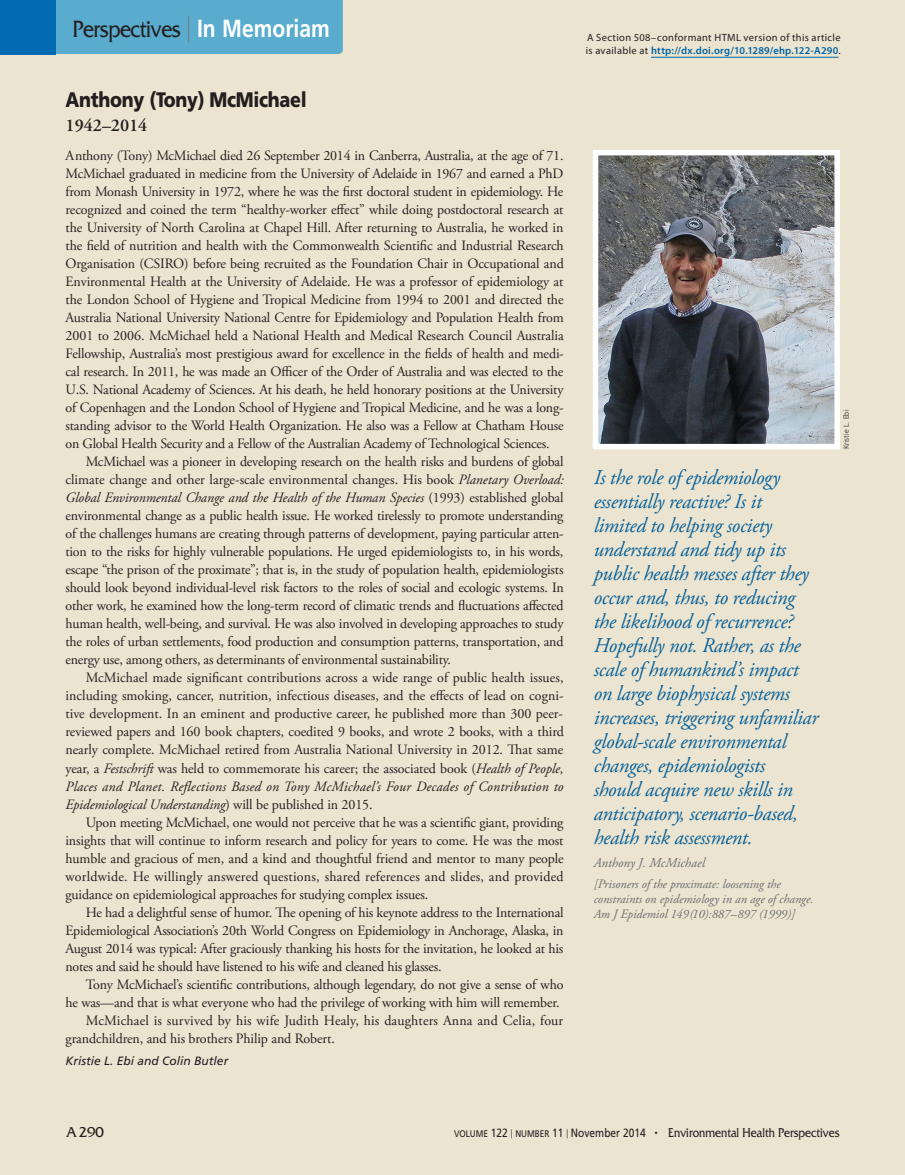
<style>
.page{position:relative;width:905px;height:1175px;background:#fff}
.page>*{position:absolute;margin:0;border:0;box-sizing:border-box;transform-origin:0 0}
.t1{font:24.75px "Friz Quadrata Std";letter-spacing:-.02em;color:#231f20;scale:.85 1}
.t2{font:italic 21px/24px "Adobe Garamond Pro";letter-spacing:-.015em;color:#09629a}
.t3{font:900 21px "Frutiger LT Std";letter-spacing:-.015em;color:#231f20;scale:.85 1}
.t4{font:600 18px "Adobe Garamond Pro";letter-spacing:-.005em;color:#231f20}
.t5{font:15px "Friz Quadrata Std";color:#231f20}
.t6{font:14.25px "Adobe Garamond Pro";letter-spacing:-.015em;color:#231f20}
.t7{font:14.25px "Adobe Garamond Pro";letter-spacing:.005em;color:#231f20}
.t8{font:14.25px "Adobe Garamond Pro";letter-spacing:.015em;color:#231f20}
.t9{font:italic 14.25px "Adobe Garamond Pro";letter-spacing:-.005em;color:#231f20}
.t10{font:italic 14.25px "Adobe Garamond Pro";letter-spacing:.015em;color:#231f20}
.t11{font:13.5px "Friz Quadrata Std";color:#231f20;scale:.85 1}
.t12{font:italic 13.5px "Adobe Garamond Pro";color:#6c6d70}
.t13{font:italic 12.75px/15px "Adobe Garamond Pro";color:#6c6d70}
.t14{font:italic 12px "Frutiger LT Std";color:#231f20}
.t15{font:10.5px/13.5px "Myriad Pro";letter-spacing:.035em;color:#231f20}
.t16{font:300 7.5px "Frutiger LT Std";letter-spacing:.005em;color:#231f20}
.s1{font-family:"Frutiger LT Std";font-weight:300;font-size:27px;color:#76787b}
.s2{font-family:"Frutiger LT Std";font-weight:700;color:#fff}
.s3{font-style:italic}
.s4{font-style:normal}
.s5{font-weight:600;color:#0062a3}
.s6{font-family:"Frutiger LT Std Roman SC800";font-size:9.6px}
.s7{font-family:"Frutiger LT Std";font-size:12px}
.s8{font-family:"Frutiger LT Std";font-weight:300;font-size:9px}
.s9{font-size:12px}
</style>
<div class="page">
<div style="left:0;top:0;width:904px;height:1174px;background:#ebe4d0"></div>
<div style="left:55px;top:0;width:288px;height:54px;background:#59accd"></div>
<div style="left:0;top:0;width:55px;height:54px;background:#006bb2"></div>
<img style="left:598px;top:156px;width:236px;height:287px">
<div style="left:592px;top:150px;width:248px;height:299px;border:5px solid #fff"></div>
<hr style="left:651px;top:57px;width:187px;height:1px;background:#0067aa">
<h1 class="t1" style="left:73px;top:15px;width:304px">Perspectives <span class="s1">|</span> <span class="s2">In Memoriam</span></h1>
<h2 class="t3" style="left:66px;top:87px;width:285px">Anthony (Tony) McMichael</h2>
<p class="t4" style="left:66px;top:115px;width:83px">1942–2014</p>
<p class="t6" style="left:66px;top:147px;width:499px">Anthony (Tony) McMichael died 26 September 2014 in Canberra, Australia, at the age of 71.</p>
<p class="t6" style="left:66px;top:165px;width:499px">McMichael graduated in medicine from the University of Adelaide in 1967 and earned a PhD</p>
<p class="t6" style="left:66px;top:183px;width:499px">from Monash University in 1972, where he was the first doctoral student in epidemiology. He</p>
<p class="t6" style="left:66px;top:201px;width:499px">recognized and coined the term “healthy-worker effect” while doing postdoctoral research at</p>
<p class="t6" style="left:66px;top:219px;width:499px">the University of North Carolina at Chapel Hill. After returning to Australia, he worked in</p>
<p class="t6" style="left:66px;top:237px;width:500px">the field of nutrition and health with the Commonwealth Scientific and Industrial Research</p>
<p class="t6" style="left:66px;top:255px;width:500px">Organisation (CSIRO) before being recruited as the Foundation Chair in Occupational and</p>
<p class="t6" style="left:66px;top:273px;width:499px">Environmental Health at the University of Adelaide. He was a professor of epidemiology at</p>
<p class="t6" style="left:66px;top:291px;width:499px">the London School of Hygiene and Tropical Medicine from 1994 to 2001 and directed the</p>
<p class="t6" style="left:66px;top:309px;width:500px">Australia National University National Centre for Epidemiology and Population Health from</p>
<p class="t6" style="left:66px;top:327px;width:499px">2001 to 2006. McMichael held a National Health and Medical Research Council Australia</p>
<p class="t6" style="left:66px;top:345px;width:499px">Fellowship, Australia’s most prestigious award for excellence in the fields of health and medi-</p>
<p class="t6" style="left:66px;top:363px;width:499px">cal research. In 2011, he was made an Officer of the Order of Australia and was elected to the</p>
<p class="t6" style="left:66px;top:381px;width:499px">U.S. National Academy of Sciences. At his death, he held honorary positions at the University</p>
<p class="t6" style="left:66px;top:399px;width:499px">of Copenhagen and the London School of Hygiene and Tropical Medicine, and he was a long-</p>
<p class="t6" style="left:66px;top:417px;width:499px">standing advisor to the World Health Organization. He also was a Fellow at Chatham House</p>
<p class="t6" style="left:66px;top:435px;width:485px">on Global Health Security and a Fellow of the Australian Academy of Technological Sciences.</p>
<p class="t6" style="left:86px;top:453px;width:479px">McMichael was a pioneer in developing research on the health risks and burdens of global</p>
<p class="t6" style="left:66px;top:471px;width:500px">climate change and other large-scale environmental changes. His book <span class="s3">Planetary Overload:</span></p>
<p class="t9" style="left:66px;top:489px;width:499px">Global Environmental Change and the Health of the Human Species <span class="s4">(1993) established global</span></p>
<p class="t6" style="left:66px;top:507px;width:499px">environmental change as a public health issue. He worked tirelessly to promote understanding</p>
<p class="t6" style="left:66px;top:525px;width:499px">of the challenges humans are creating through patterns of development, paying particular atten-</p>
<p class="t6" style="left:66px;top:543px;width:499px">tion to the risks for highly vulnerable populations. He urged epidemiologists to, in his words,</p>
<p class="t6" style="left:66px;top:561px;width:499px">escape “the prison of the proximate”; that is, in the study of population health, epidemiologists</p>
<p class="t6" style="left:66px;top:579px;width:500px">should look beyond individual-level risk factors to the roles of social and ecologic systems. In</p>
<p class="t6" style="left:66px;top:597px;width:499px">other work, he examined how the long-term record of climatic trends and fluctuations affected</p>
<p class="t6" style="left:66px;top:615px;width:499px">human health, well-being, and survival. He was also involved in developing approaches to study</p>
<p class="t6" style="left:66px;top:633px;width:499px">the roles of urban settlements, food production and consumption patterns, transportation, and</p>
<p class="t6" style="left:66px;top:651px;width:387px">energy use, among others, as determinants of environmental sustainability.</p>
<p class="t7" style="left:86px;top:669px;width:479px">McMichael made significant contributions across a wide range of public health issues,</p>
<p class="t7" style="left:66px;top:687px;width:499px">including smoking, cancer, nutrition, infectious diseases, and the effects of lead on cogni-</p>
<p class="t6" style="left:66px;top:705px;width:499px">tive development. In an eminent and productive career, he published more than 300 peer-</p>
<p class="t6" style="left:66px;top:723px;width:500px">reviewed papers and 160 book chapters, coedited 9 books, and wrote 2 books, with a third</p>
<p class="t6" style="left:66px;top:741px;width:499px">nearly complete. McMichael retired from Australia National University in 2012. That same</p>
<p class="t6" style="left:66px;top:759px;width:499px">year, a <span class="s3">Festschrift</span> was held to commemorate his career; the associated book (<span class="s3">Health of People,</span></p>
<p class="t10" style="left:66px;top:777px;width:499px">Places and Planet. Reflections Based on Tony McMichael’s Four Decades of Contribution to</p>
<p class="t9" style="left:66px;top:795px;width:309px">Epidemiological Understanding<span class="s4">) will be published in 2015.</span></p>
<p class="t6" style="left:86px;top:813px;width:479px">Upon meeting McMichael, one would not perceive that he was a scientific giant, providing</p>
<p class="t6" style="left:66px;top:831px;width:499px">insights that will continue to inform research and policy for years to come. He was the most</p>
<p class="t6" style="left:66px;top:849px;width:499px">humble and gracious of men, and a kind and thoughtful friend and mentor to many people</p>
<p class="t8" style="left:66px;top:867px;width:499px">worldwide. He willingly answered questions, shared references and slides, and provided</p>
<p class="t6" style="left:66px;top:885px;width:364px">guidance on epidemiological approaches for studying complex issues.</p>
<p class="t6" style="left:86px;top:903px;width:479px">He had a delightful sense of humor. The opening of his keynote address to the International</p>
<p class="t6" style="left:66px;top:921px;width:499px">Epidemiological Association’s 20th World Congress on Epidemiology in Anchorage, Alaska, in</p>
<p class="t6" style="left:66px;top:939px;width:499px">August 2014 was typical: After graciously thanking his hosts for the invitation, he looked at his</p>
<p class="t6" style="left:66px;top:957px;width:378px">notes and said he should have listened to his wife and cleaned his glasses.</p>
<p class="t6" style="left:86px;top:975px;width:479px">Tony McMichael’s scientific contributions, although legendary, do not give a sense of who</p>
<p class="t6" style="left:66px;top:993px;width:495px">he was—and that is what everyone who had the privilege of working with him will remember.</p>
<p class="t8" style="left:86px;top:1011px;width:479px">McMichael is survived by his wife Judith Healy, his daughters Anna and Celia, four</p>
<p class="t6" style="left:66px;top:1029px;width:271px">grandchildren, and his brothers Philip and Robert.</p>
<p class="t14" style="left:66px;top:1054px;width:164px">Kristie L. Ebi and Colin Butler</p>
<p class="t15" style="left:586px;top:30px;width:256px">A Section 508–conformant HTML version of this article is available at <span class="s5">http://dx.doi.org/10.1289/ehp.122-A290</span>.</p>
<p class="t2" style="left:593px;top:466px;width:226px">Is the role of epidemiology essentially reactive? Is it limited to helping society understand and tidy up its public health messes after they occur and, thus, to reducing the likelihood of recurrence?<br>Hopefully not. Rather, as the scale of humankind’s impact on large biophysical systems increases, triggering unfamiliar global-scale environmental changes, epidemiologists<br>should acquire new skills in anticipatory, scenario-based, health risk assessment.</p>
<p class="t12" style="left:593px;top:854px;width:113px">Anthony J. McMichael</p>
<p class="t13" style="left:593px;top:876px;width:221px">[Prisoners of the proximate: loosening the constraints on epidemiology in an age of change.<br>Am J Epidemiol 149(10):887–897 (1999)]</p>
<p class="t16" style="left:841px;top:449px;width:41px;rotate:-90deg">Kristie L. Ebi</p>
<p class="t5" style="left:66px;top:1124px;width:39px">A290</p>
<p class="t11" style="left:454px;top:1125px;width:455px"><span class="s6">VOLUME</span> <span class="s7">122</span> <span class="s8">|</span> <span class="s6">NUMBER</span> <span class="s7">11</span> <span class="s8">|</span> <span class="s7">November 2014</span> <span class="s9">•</span> Environmental Health Perspectives</p>
</div>
